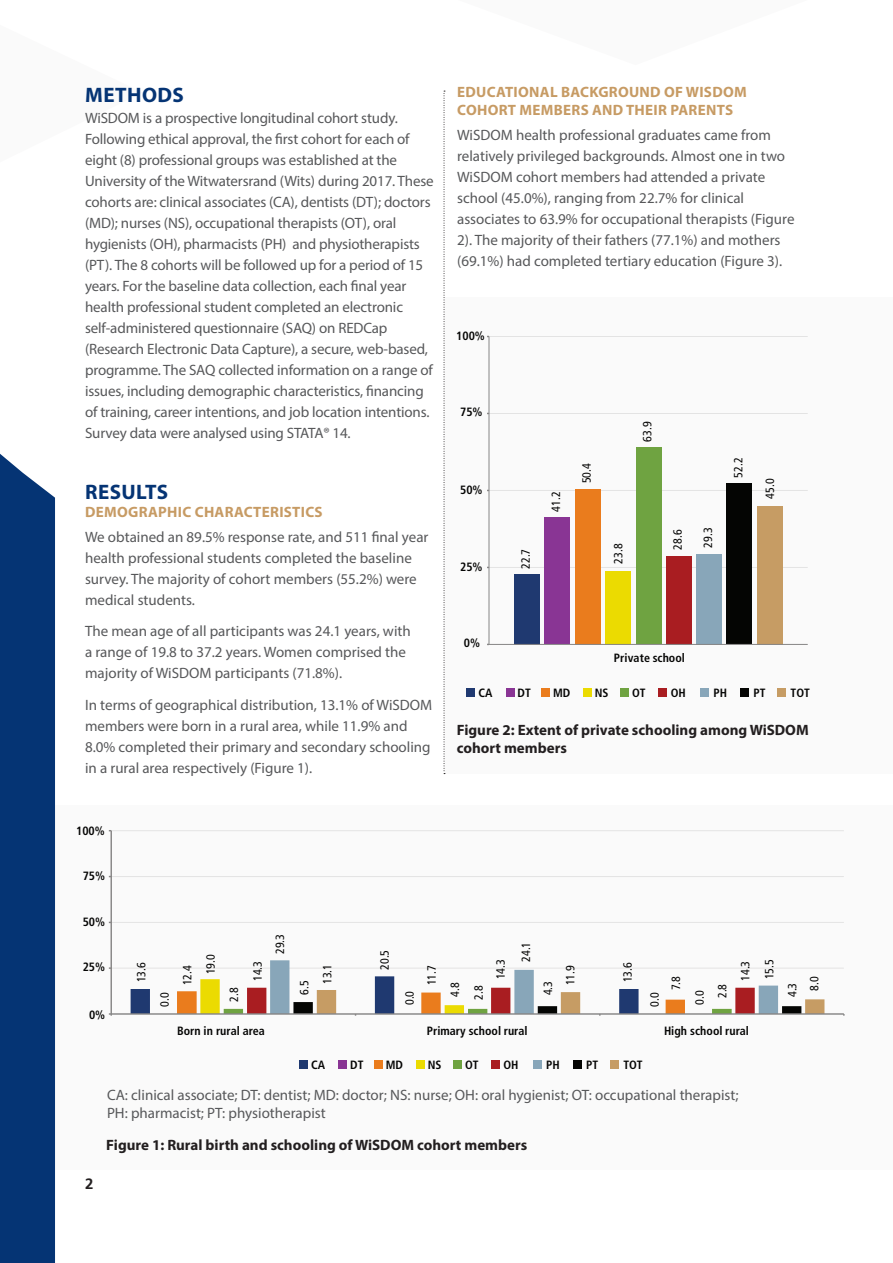
<style>
.page{position:relative;width:893px;height:1263px;background:#fff}
.page>*{position:absolute;margin:0;border:0;box-sizing:border-box;transform-origin:0 0}
.t1{font:700 21px "Myriad Pro";letter-spacing:.02em;color:#053474}
.t2{font:15px/21px "Myriad Pro";letter-spacing:-.005em;color:#57585a}
.t3{font:700 15px/18px "Myriad Pro";color:#231f20}
.t4{font:700 15px/18px "Myriad Pro";letter-spacing:.02em;color:#c79b64}
.t5{font:700 15px "Frutiger LT Std";color:#231f20}
.t6{font:condensed 12px "Frutiger LT Std";letter-spacing:-.005em;color:#050504}
.t7{font:700 condensed 12px "Frutiger LT Std";color:#050504}
</style>
<div class="page">
<div style="left:444px;top:298px;width:449px;height:476px;background:#fafafa"></div>
<div style="left:55px;top:805px;width:838px;height:364px;background:#fafafa"></div>
<svg style="left:444px;top:91px;width:1px;height:683px"></svg>
<div style="left:0;top:454px;width:55px;height:809px;background:#053474"></div>
<hr style="left:111px;top:968px;width:733px;height:1px;background:#878686">
<hr style="left:111px;top:922px;width:733px;height:1px;background:#878686">
<hr style="left:111px;top:876px;width:733px;height:1px;background:#878686">
<hr style="left:111px;top:830px;width:733px;height:1px;background:#878686">
<hr style="left:111px;top:831px;width:1px;height:183px;background:#878686">
<hr style="left:111px;top:1013px;width:733px;height:2px;background:#878686">
<svg style="left:131px;top:960px;width:693px;height:56px"></svg>
<div style="left:299px;top:1060px;width:9px;height:9px;background:#1f3970"></div>
<div style="left:338px;top:1060px;width:9px;height:9px;background:#893594"></div>
<div style="left:374px;top:1060px;width:9px;height:9px;background:#ea7c1d"></div>
<div style="left:416px;top:1060px;width:8px;height:9px;background:#ebdb01"></div>
<div style="left:453px;top:1060px;width:9px;height:9px;background:#6fa341"></div>
<div style="left:491px;top:1060px;width:8px;height:9px;background:#a91d21"></div>
<div style="left:533px;top:1060px;width:8px;height:9px;background:#88a6b9"></div>
<div style="left:573px;top:1060px;width:9px;height:9px;background:#040503"></div>
<div style="left:610px;top:1060px;width:9px;height:9px;background:#c69c64"></div>
<hr style="left:489px;top:567px;width:319px;height:1px;background:#878686">
<hr style="left:489px;top:490px;width:319px;height:1px;background:#878686">
<hr style="left:489px;top:413px;width:319px;height:1px;background:#878686">
<hr style="left:489px;top:336px;width:319px;height:1px;background:#878686">
<div style="left:514px;top:574px;width:26px;height:70px;background:#1f3970"></div>
<div style="left:545px;top:517px;width:25px;height:127px;background:#893594"></div>
<div style="left:575px;top:489px;width:25px;height:155px;background:#ea7c1d"></div>
<div style="left:605px;top:571px;width:26px;height:73px;background:#ebdb01"></div>
<div style="left:636px;top:447px;width:25px;height:197px;background:#6fa341"></div>
<div style="left:666px;top:556px;width:25px;height:88px;background:#a91d21"></div>
<div style="left:696px;top:554px;width:26px;height:90px;background:#88a6b9"></div>
<div style="left:727px;top:483px;width:25px;height:161px;background:#040503"></div>
<div style="left:757px;top:506px;width:25px;height:138px;background:#c69c64"></div>
<hr style="left:489px;top:336px;width:1px;height:308px;background:#878686">
<hr style="left:489px;top:644px;width:319px;height:1px;background:#878686">
<div style="left:466px;top:688px;width:9px;height:9px;background:#1f3970"></div>
<div style="left:506px;top:688px;width:8px;height:9px;background:#893594"></div>
<div style="left:541px;top:688px;width:9px;height:9px;background:#ea7c1d"></div>
<div style="left:583px;top:688px;width:9px;height:9px;background:#ebdb01"></div>
<div style="left:620px;top:688px;width:9px;height:9px;background:#6fa341"></div>
<div style="left:658px;top:688px;width:9px;height:9px;background:#a91d21"></div>
<div style="left:700px;top:688px;width:9px;height:9px;background:#88a6b9"></div>
<div style="left:740px;top:688px;width:9px;height:9px;background:#040503"></div>
<div style="left:777px;top:688px;width:9px;height:9px;background:#c69c64"></div>
<h1 class="t1" style="left:85px;top:81px;width:100px">METHODS</h1>
<p class="t2" style="left:85px;top:107px;width:350px">WiSDOM is a prospective longitudinal cohort study.<br>Following ethical approval, the first cohort for each of eight (8) professional groups was established at the University of the Witwatersrand (Wits) during 2017. These cohorts are: clinical associates (CA), dentists (DT); doctors (MD); nurses (NS), occupational therapists (OT), oral hygienists (OH), pharmacists (PH) and physiotherapists (PT). The 8 cohorts will be followed up for a period of 15 years. For the baseline data collection, each final year health professional student completed an electronic self-administered questionnaire (SAQ) on REDCap (Research Electronic Data Capture), a secure, web-based, programme. The SAQ collected information on a range of issues, including demographic characteristics, financing of training, career intentions, and job location intentions.<br>Survey data were analysed using STATA® 14.</p>
<h1 class="t1" style="left:85px;top:478px;width:85px">RESULTS</h1>
<p class="t4" style="left:85px;top:502px;width:239px">DEMOGRAPHIC CHARACTERISTICS</p>
<p class="t2" style="left:85px;top:526px;width:345px">We obtained an 89.5% response rate, and 511 final year health professional students completed the baseline survey. The majority of cohort members (55.2%) were medical students.</p>
<p class="t2" style="left:85px;top:621px;width:327px">The mean age of all participants was 24.1 years, with a range of 19.8 to 37.2 years. Women comprised the majority of WiSDOM participants (71.8%).</p>
<p class="t2" style="left:85px;top:694px;width:349px">In terms of geographical distribution, 13.1% of WiSDOM members were born in a rural area, while 11.9% and 8.0% completed their primary and secondary schooling in a rural area respectively (Figure 1).</p>
<p class="t7" style="left:76px;top:823px;width:30px">100%</p>
<p class="t7" style="left:83px;top:868px;width:24px">75%</p>
<p class="t7" style="left:83px;top:915px;width:24px">50%</p>
<p class="t4" style="left:457px;top:82px;width:291px">EDUCATIONAL BACKGROUND OF WISDOM<br>COHORT MEMBERS AND THEIR PARENTS</p>
<p class="t2" style="left:457px;top:124px;width:339px">WiSDOM health professional graduates came from relatively privileged backgrounds. Almost one in two WiSDOM cohort members had attended a private school (45.0%), ranging from 22.7% for clinical associates to 63.9% for occupational therapists (Figure 2). The majority of their fathers (77.1%) and mothers (69.1%) had completed tertiary education (Figure 3).</p>
<p class="t7" style="left:456px;top:328px;width:30px">100%</p>
<p class="t7" style="left:460px;top:405px;width:24px">75%</p>
<p class="t7" style="left:460px;top:483px;width:24px">50%</p>
<p class="t7" style="left:460px;top:559px;width:24px">25%</p>
<p class="t7" style="left:464px;top:636px;width:18px">0%</p>
<p class="t6" style="left:519px;top:569px;width:22px;rotate:-90deg">22.7</p>
<p class="t6" style="left:549px;top:512px;width:22px;rotate:-90deg">41.2</p>
<p class="t6" style="left:579px;top:483px;width:22px;rotate:-90deg">50.4</p>
<p class="t6" style="left:640px;top:442px;width:22px;rotate:-90deg">63.9</p>
<p class="t6" style="left:611px;top:563px;width:22px;rotate:-90deg">23.8</p>
<p class="t6" style="left:671px;top:550px;width:22px;rotate:-90deg">28.6</p>
<p class="t6" style="left:701px;top:548px;width:22px;rotate:-90deg">29.3</p>
<p class="t6" style="left:731px;top:478px;width:22px;rotate:-90deg">52.2</p>
<p class="t6" style="left:763px;top:499px;width:22px;rotate:-90deg">45.0</p>
<p class="t7" style="left:614px;top:651px;width:73px">Private school</p>
<p class="t7" style="left:478px;top:686px;width:16px">CA</p>
<p class="t7" style="left:517px;top:686px;width:15px">DT</p>
<p class="t7" style="left:553px;top:686px;width:19px">MD</p>
<p class="t7" style="left:595px;top:686px;width:15px">NS</p>
<p class="t7" style="left:632px;top:686px;width:15px">OT</p>
<p class="t7" style="left:671px;top:686px;width:17px">OH</p>
<p class="t7" style="left:713px;top:686px;width:15px">PH</p>
<p class="t7" style="left:753px;top:686px;width:13px">PT</p>
<p class="t7" style="left:791px;top:686px;width:21px">TOT</p>
<p class="t3" style="left:457px;top:720px;width:353px">Figure 2: Extent of private schooling among WiSDOM cohort members</p>
<p class="t7" style="left:83px;top:960px;width:24px">25%</p>
<p class="t7" style="left:89px;top:1008px;width:18px">0%</p>
<p class="t6" style="left:134px;top:982px;width:21px;rotate:-90deg">13.6</p>
<p class="t6" style="left:273px;top:954px;width:21px;rotate:-90deg">29.3</p>
<p class="t6" style="left:519px;top:962px;width:21px;rotate:-90deg">24.1</p>
<p class="t6" style="left:378px;top:970px;width:21px;rotate:-90deg">20.5</p>
<p class="t6" style="left:204px;top:974px;width:21px;rotate:-90deg">19.0</p>
<p class="t6" style="left:762px;top:979px;width:21px;rotate:-90deg">15.5</p>
<p class="t6" style="left:251px;top:981px;width:21px;rotate:-90deg">14.3</p>
<p class="t6" style="left:494px;top:979px;width:21px;rotate:-90deg">14.3</p>
<p class="t6" style="left:738px;top:981px;width:21px;rotate:-90deg">14.3</p>
<p class="t6" style="left:621px;top:982px;width:21px;rotate:-90deg">13.6</p>
<p class="t6" style="left:180px;top:985px;width:21px;rotate:-90deg">12.4</p>
<p class="t6" style="left:425px;top:985px;width:21px;rotate:-90deg">11.7</p>
<p class="t6" style="left:669px;top:990px;width:16px;rotate:-90deg">7.8</p>
<p class="t6" style="left:320px;top:984px;width:21px;rotate:-90deg">13.1</p>
<p class="t6" style="left:563px;top:985px;width:21px;rotate:-90deg">11.9</p>
<p class="t6" style="left:807px;top:990px;width:16px;rotate:-90deg">8.0</p>
<p class="t6" style="left:297px;top:995px;width:16px;rotate:-90deg">6.5</p>
<p class="t6" style="left:541px;top:995px;width:16px;rotate:-90deg">4.3</p>
<p class="t6" style="left:785px;top:997px;width:16px;rotate:-90deg">4.3</p>
<p class="t6" style="left:448px;top:997px;width:16px;rotate:-90deg">4.8</p>
<p class="t6" style="left:227px;top:1002px;width:16px;rotate:-90deg">2.8</p>
<p class="t6" style="left:472px;top:1000px;width:16px;rotate:-90deg">2.8</p>
<p class="t6" style="left:715px;top:998px;width:16px;rotate:-90deg">2.8</p>
<p class="t6" style="left:693px;top:1005px;width:16px;rotate:-90deg">0.0</p>
<p class="t6" style="left:158px;top:1006px;width:16px;rotate:-90deg">0.0</p>
<p class="t6" style="left:403px;top:1005px;width:16px;rotate:-90deg">0.0</p>
<p class="t6" style="left:648px;top:1006px;width:16px;rotate:-90deg">0.0</p>
<p class="t7" style="left:177px;top:1024px;width:89px">Born in rural area</p>
<p class="t7" style="left:427px;top:1024px;width:102px">Primary school rural</p>
<p class="t7" style="left:664px;top:1024px;width:86px">High school rural</p>
<p class="t7" style="left:311px;top:1058px;width:16px">CA</p>
<p class="t7" style="left:350px;top:1058px;width:15px">DT</p>
<p class="t7" style="left:386px;top:1058px;width:19px">MD</p>
<p class="t7" style="left:428px;top:1058px;width:15px">NS</p>
<p class="t7" style="left:465px;top:1058px;width:15px">OT</p>
<p class="t7" style="left:504px;top:1058px;width:17px">OH</p>
<p class="t7" style="left:546px;top:1058px;width:15px">PH</p>
<p class="t7" style="left:586px;top:1058px;width:13px">PT</p>
<p class="t7" style="left:623px;top:1058px;width:21px">TOT</p>
<p class="t2" style="left:107px;top:1085px;width:633px;line-height:18px">CA: clinical associate; DT: dentist; MD: doctor; NS: nurse; OH: oral hygienist; OT: occupational therapist;<br>PH: pharmacist; PT: physiotherapist</p>
<p class="t5" style="left:85px;top:1175px;width:10px">2</p>
<p class="t3" style="left:106px;top:1135px;width:423px">Figure 1: Rural birth and schooling of WiSDOM cohort members</p>
</div>
